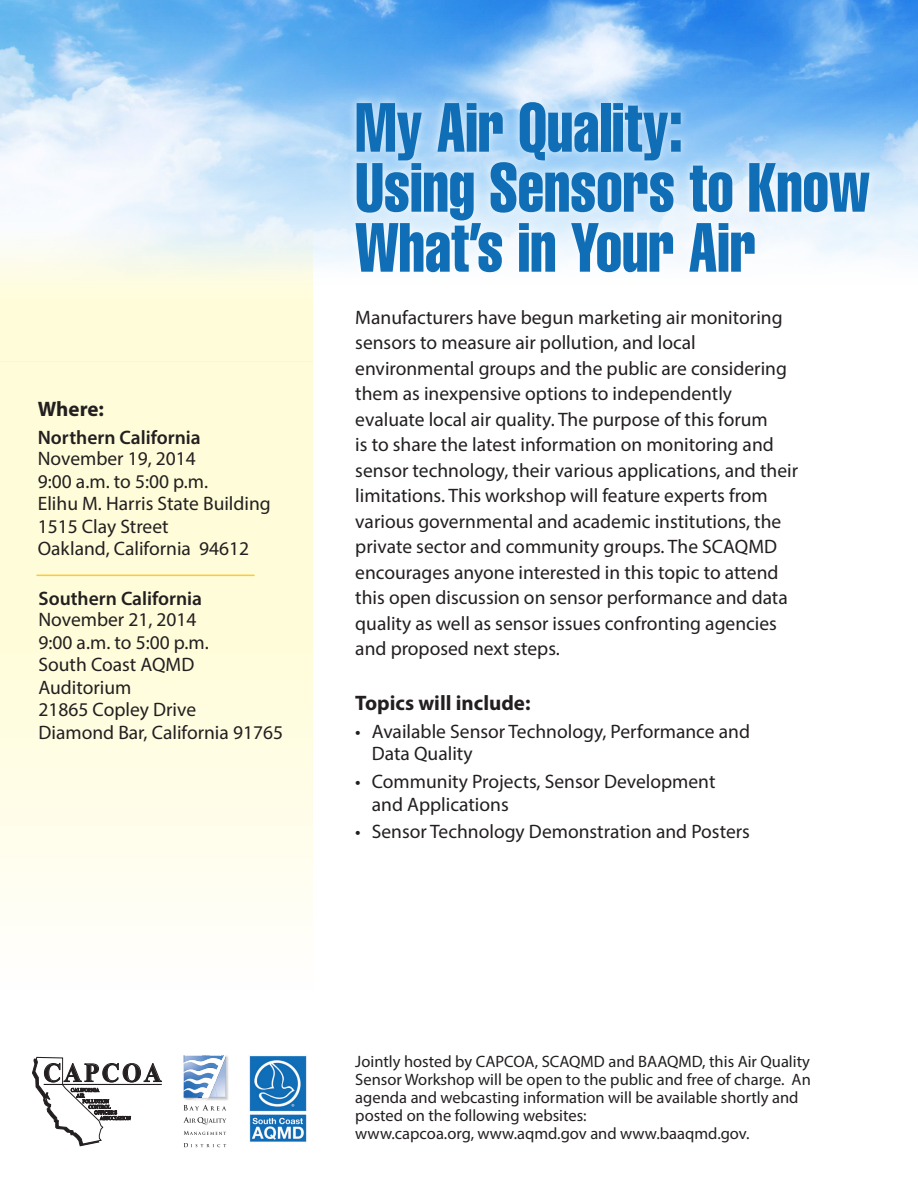
<style>
.page{position:relative;width:918px;height:1188px;background:#fff}
.page>*{position:absolute;margin:0;border:0;box-sizing:border-box;transform-origin:0 0}
.t1{font:extra-condensed 68.25px/60px "Helvetica";color:#106eb6;scale:.9 1}
.t2{font:700 26.7px "Times New Roman";letter-spacing:.105em;color:#231f20;scale:.92 1}
.t3{font:700 21px "Myriad Pro";color:#231f20}
.t4{font:19.5px/25.5px "Myriad Pro";color:#231f20}
.t5{font:600 19.5px "Myriad Pro";color:#231f20}
.t6{font:16.5px/18px "Myriad Pro";color:#231f20}
</style>
<div class="page">
<div style="left:0;top:361px;width:312px;height:657px;background:linear-gradient(to bottom,#fffbcf,#fffef9)"></div>
<img style="left:0;top:0;width:918px;height:372px">
<img style="left:249px;top:1056px;width:58px;height:86px">
<img style="left:227px;top:1056px;width:1px;height:44px">
<svg style="left:183px;top:1117px;width:43px;height:7px"></svg>
<svg style="left:184px;top:1131px;width:42px;height:4px"></svg>
<svg style="left:184px;top:1143px;width:42px;height:4px"></svg>
<svg style="left:183px;top:1055px;width:44px;height:56px"></svg>
<svg style="left:32px;top:1056px;width:130px;height:91px"></svg>
<hr style="left:44px;top:1084px;width:118px;height:1px;background:#231f20">
<hr style="left:37px;top:575px;width:217px;height:1px;background:#fecb29">
<div style="left:346px;top:93px;width:533px;height:189px;background:#fff;opacity:.75"></div>
<p class="t3" style="left:38px;top:396px;width:68px">Where:</p>
<p class="t5" style="left:38px;top:425px;width:164px">Northern California</p>
<p class="t4" style="left:38px;top:446px;width:160px">November 19, 2014</p>
<p class="t4" style="left:38px;top:468px;width:172px">9:00 a.m. to 5:00 p.m.</p>
<p class="t4" style="left:38px;top:491px;width:235px">Elihu M. Harris State Building</p>
<p class="t4" style="left:38px;top:513px;width:132px">1515 Clay Street</p>
<p class="t4" style="left:38px;top:536px;width:213px">Oakland, California 94612</p>
<p class="t5" style="left:38px;top:586px;width:165px">Southern California</p>
<p class="t4" style="left:38px;top:607px;width:160px">November 21, 2014</p>
<p class="t4" style="left:38px;top:629px;width:172px">9:00 a.m. to 5:00 p.m.</p>
<p class="t4" style="left:38px;top:652px;width:157px">South Coast AQMD</p>
<p class="t4" style="left:38px;top:674px;width:95px">Auditorium</p>
<p class="t4" style="left:38px;top:697px;width:159px">21865 Copley Drive</p>
<p class="t4" style="left:38px;top:719px;width:246px">Diamond Bar, California 91765</p>
<p class="t1" style="left:355px;top:96px;width:366px">My Air Quality:</p>
<p class="t1" style="left:355px;top:156px;width:573px">Using Sensors to Know<br>What’s in Your Air</p>
<p class="t4" style="left:355px;top:304px;width:444px">Manufacturers have begun marketing air monitoring sensors to measure air pollution, and local environmental groups and the public are considering them as inexpensive options to independently evaluate local air quality. The purpose of this forum<br>is to share the latest information on monitoring and sensor technology, their various applications, and their limitations. This workshop will feature experts from various governmental and academic institutions, the private sector and community groups. The SCAQMD encourages anyone interested in this topic to attend this open discussion on sensor performance and data quality as well as sensor issues confronting agencies and proposed next steps.</p>
<p class="t3" style="left:355px;top:689px;width:177px">Topics will include:</p>
<p class="t4" style="left:372px;top:720px;width:380px;line-height:22.5px;text-indent:-16px">• Available Sensor Technology, Performance and<br>Data Quality</p>
<p class="t4" style="left:372px;top:770px;width:345px;line-height:22.5px;text-indent:-16px">• Community Projects, Sensor Development and Applications</p>
<p class="t4" style="left:355px;top:819px;width:396px">• Sensor Technology Demonstration and Posters</p>
<p class="t2" style="left:43px;top:1057px;width:130px">CAPCOA</p>
<p class="t6" style="left:355px;top:1052px;width:457px">Jointly hosted by CAPCOA, SCAQMD and BAAQMD, this Air Quality Sensor Workshop will be open to the public and free of charge. An agenda and webcasting information will be available shortly and posted on the following websites:</p>
<p class="t6" style="left:355px;top:1124px;width:396px">www.capcoa.org, www.aqmd.gov and www.baaqmd.gov.</p>
</div>
